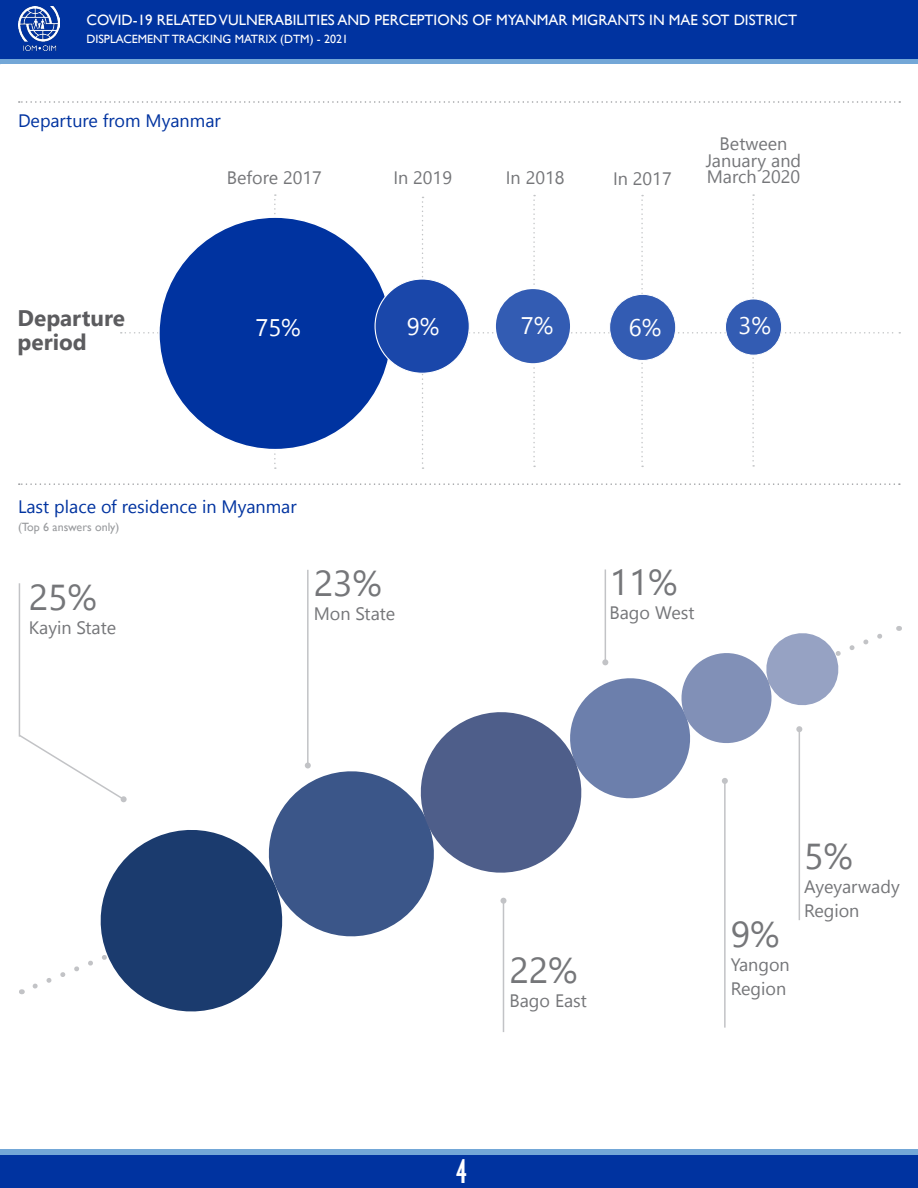
<style>
.page{position:relative;width:918px;height:1188px;background:#fff}
.page>*{position:absolute;margin:0;border:0;box-sizing:border-box;transform-origin:0 0}
.t1{font:36px "Nirmala UI";color:#757679}
.t2{font:700 extra-condensed 30px "Gill Sans";color:#fff}
.t3{font:24px "Nirmala UI";color:#fff}
.t4{font:700 22.5px "Nirmala UI";color:#5c5c5f}
.t5{font:18px/16.5px "Nirmala UI";color:#757679;text-align:center}
.t6{font:18px "Nirmala UI";color:#0033a0}
.Book_name{font:15px "Gill Sans";color:#fff}
.Book_name-2{font:12px "Gill Sans";color:#fff}
.t7{font:12px "Gill Sans";color:#999b9e}
</style>
<div class="page">
<div style="left:0;top:1155px;width:918px;height:33px;background:#0033a0"></div>
<div style="left:0;top:1149px;width:918px;height:6px;background:#73a7d7"></div>
<div style="left:0;top:58px;width:918px;height:6px;background:#73a7d7"></div>
<div style="left:0;top:0;width:918px;height:58px;background:#0033a0"></div>
<img style="left:18px;top:6px;width:41px;height:45px">
<div style="left:159px;top:217px;width:232px;height:233px;background:#0033a0;border-radius:50%"></div>
<div style="left:375px;top:279px;width:94px;height:94px;background:#1a47aa;border-radius:50%"></div>
<div style="left:725px;top:299px;width:57px;height:56px;background:#335cb3;border-radius:50%"></div>
<div style="left:725px;top:299px;width:57px;height:57px;border:1px solid #fff;border-radius:50%"></div>
<svg style="left:19px;top:101px;width:881px;height:2px"></svg>
<svg style="left:19px;top:483px;width:881px;height:2px"></svg>
<hr style="left:19px;top:583px;width:1px;height:154px;background:#c2c3c6">
<hr style="left:307px;top:570px;width:2px;height:195px;background:#c2c3c6">
<hr style="left:724px;top:781px;width:2px;height:247px;background:#c2c3c6">
<hr style="left:503px;top:901px;width:1px;height:131px;background:#c2c3c6">
<hr style="left:605px;top:569px;width:1px;height:93px;background:#c2c3c6">
<div style="left:610px;top:294px;width:66px;height:66px;background:#335cb3;border-radius:50%"></div>
<div style="left:609px;top:294px;width:67px;height:67px;border:1px solid #fff;border-radius:50%"></div>
<div style="left:495px;top:288px;width:76px;height:76px;background:#335cb3;border-radius:50%"></div>
<div style="left:494px;top:287px;width:78px;height:78px;border:2px solid #fff;border-radius:50%"></div>
<svg style="left:18px;top:629px;width:823px;height:394px"></svg>
<p class="Book_name" style="left:86px;top:11px;width:712px">COVID-19 RELATED VULNERABILITIES AND PERCEPTIONS OF MYANMAR MIGRANTS IN MAE SOT DISTRICT</p>
<p class="Book_name-2" style="left:86px;top:32px;width:263px">DISPLACEMENT TRACKING MATRIX (DTM) - 2021</p>
<p class="t6" style="left:18px;top:107px;width:204px">Departure from Myanmar</p>
<p class="t5" style="left:227px;top:168px;width:97px">Before 2017</p>
<p class="t5" style="left:393px;top:169px;width:60px">In 2019</p>
<p class="t5" style="left:506px;top:169px;width:60px">In 2018</p>
<p class="t5" style="left:613px;top:169px;width:60px">In 2017</p>
<p class="t5" style="left:706px;top:135px;width:97px">Between<br>January and<br>March 2020</p>
<p class="t4" style="left:18px;top:301px;width:109px">Departure</p>
<p class="t4" style="left:18px;top:325px;width:71px">period</p>
<p class="t3" style="left:255px;top:309px;width:47px">75%</p>
<p class="t3" style="left:407px;top:307px;width:34px">9%</p>
<p class="t3" style="left:738px;top:306px;width:34px">3%</p>
<p class="t3" style="left:521px;top:307px;width:34px">7%</p>
<p class="t3" style="left:629px;top:309px;width:34px">6%</p>
<p class="t6" style="left:18px;top:493px;width:280px">Last place of residence in Myanmar</p>
<p class="t7" style="left:18px;top:520px;width:103px">(Top 6 answers only)</p>
<p class="t1" style="left:29px;top:569px;width:70px">25%</p>
<p class="t5" style="left:29px;top:618px;width:89px">Kayin State</p>
<p class="t1" style="left:314px;top:555px;width:70px">23%</p>
<p class="t5" style="left:314px;top:604px;width:83px">Mon State</p>
<p class="t1" style="left:610px;top:554px;width:70px">11%</p>
<p class="t5" style="left:610px;top:603px;width:87px">Bago West</p>
<p class="t1" style="left:509px;top:942px;width:70px">22%</p>
<p class="t5" style="left:509px;top:991px;width:79px">Bago East</p>
<p class="t2" style="left:456px;top:1153px;width:12px">4</p>
<p class="t1" style="left:731px;top:906px;width:50px">9%</p>
<p class="t5" style="left:731px;top:955px;width:60px">Yangon</p>
<p class="t5" style="left:731px;top:979px;width:57px">Region</p>
<p class="t1" style="left:804px;top:828px;width:50px">5%</p>
<p class="t5" style="left:804px;top:878px;width:97px">Ayeyarwady</p>
<p class="t5" style="left:804px;top:902px;width:57px">Region</p>
</div>
